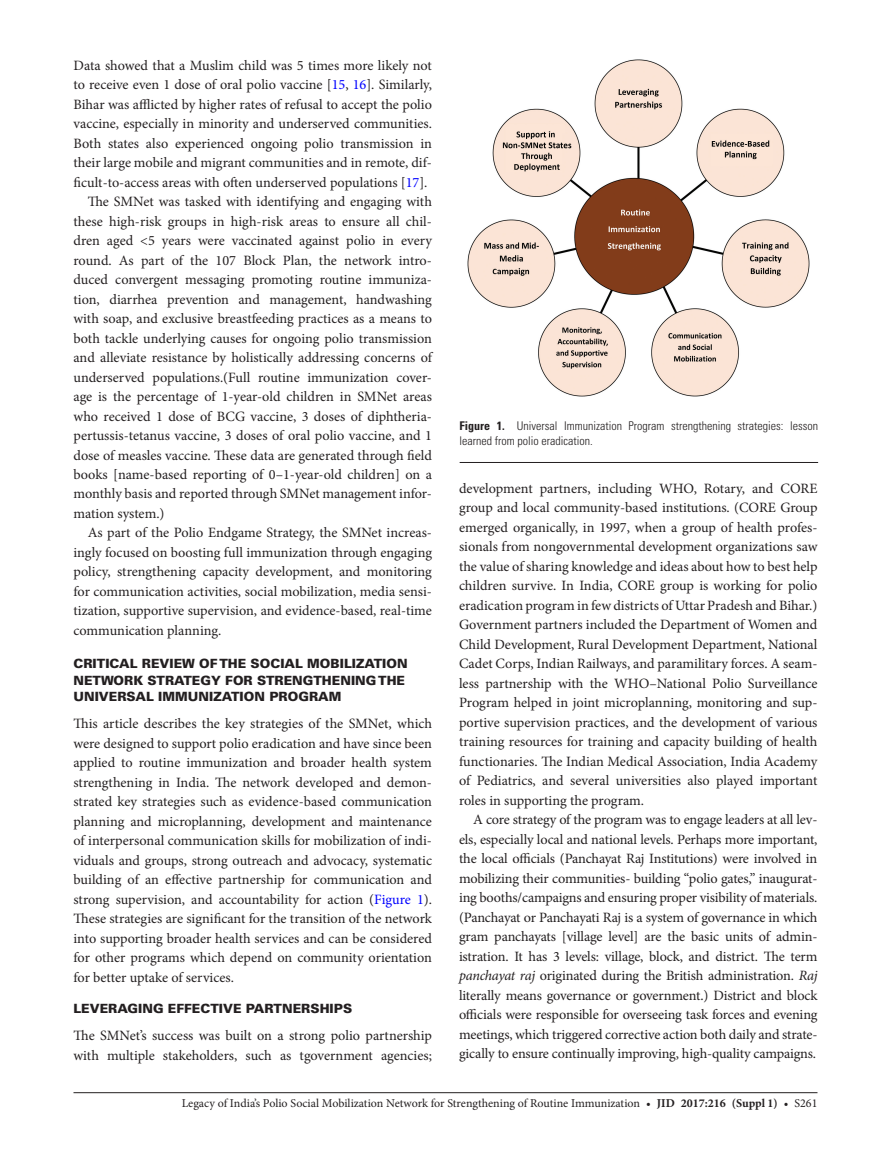
<style>
.page{position:relative;width:891px;height:1174px;background:#fff}
.page>*{position:absolute;margin:0;border:0;box-sizing:border-box;transform-origin:0 0}
.t1{font:14.25px/19.5px "Minion Pro";color:#231f20;text-align:justify}
.t2{font:900 12.75px/16.5px "Univers LT Std";color:#231f20}
.t3{font:12px "Minion Pro";color:#231f20}
.t4{font:300 condensed 12px/15px "Univers LT Std";color:#231f20}
.s1{color:#00f}
.s2{font-weight:700}
.s3{font-style:italic}
</style>
<div class="page">
<hr style="left:73px;top:1092px;width:744px;height:1px;background:#231f20">
<hr style="left:460px;top:462px;width:358px;height:1px;background:#231f20">
<img style="left:468px;top:59px;width:342px;height:338px">
<p class="t1" style="left:73px;top:55px;width:360px">Data showed that a Muslim child was 5 times more likely not</p>
<p class="t1" style="left:73px;top:75px;width:360px">to receive even 1 dose of oral polio vaccine [<span class="s1">15</span>, <span class="s1">16</span>]. Similarly,</p>
<p class="t1" style="left:73px;top:94px;width:360px">Bihar was afflicted by higher rates of refusal to accept the polio</p>
<p class="t1" style="left:73px;top:114px;width:360px">vaccine, especially in minority and underserved communities.</p>
<p class="t1" style="left:73px;top:133px;width:360px">Both states also experienced ongoing polio transmission in</p>
<p class="t1" style="left:73px;top:153px;width:360px">their large mobile and migrant communities and in remote, dif-</p>
<p class="t1" style="left:73px;top:172px;width:356px">ficult-to-access areas with often underserved populations [<span class="s1">17</span>].</p>
<p class="t1" style="left:88px;top:192px;width:346px">The SMNet was tasked with identifying and engaging with</p>
<p class="t1" style="left:73px;top:211px;width:360px">these high-risk groups in high-risk areas to ensure all chil-</p>
<p class="t1" style="left:73px;top:231px;width:360px">dren aged &lt;5 years were vaccinated against polio in every</p>
<p class="t1" style="left:73px;top:250px;width:360px">round. As part of the 107 Block Plan, the network intro-</p>
<p class="t1" style="left:73px;top:270px;width:360px">duced convergent messaging promoting routine immuniza-</p>
<p class="t1" style="left:73px;top:289px;width:360px">tion, diarrhea prevention and management, handwashing</p>
<p class="t1" style="left:73px;top:309px;width:360px">with soap, and exclusive breastfeeding practices as a means to</p>
<p class="t1" style="left:73px;top:328px;width:360px">both tackle underlying causes for ongoing polio transmission</p>
<p class="t1" style="left:73px;top:348px;width:360px">and alleviate resistance by holistically addressing concerns of</p>
<p class="t1" style="left:73px;top:367px;width:360px">underserved populations.(Full routine immunization cover-</p>
<p class="t1" style="left:73px;top:387px;width:360px">age is the percentage of 1-year-old children in SMNet areas</p>
<p class="t1" style="left:73px;top:406px;width:360px">who received 1 dose of BCG vaccine, 3 doses of diphtheria-</p>
<p class="t1" style="left:73px;top:426px;width:360px">pertussis-tetanus vaccine, 3 doses of oral polio vaccine, and 1</p>
<p class="t1" style="left:73px;top:445px;width:360px">dose of measles vaccine. These data are generated through field</p>
<p class="t1" style="left:73px;top:465px;width:360px">books [name-based reporting of 0–1-year-old children] on a</p>
<p class="t1" style="left:73px;top:484px;width:360px">monthly basis and reported through SMNet management infor-</p>
<p class="t1" style="left:73px;top:504px;width:93px">mation system.)</p>
<p class="t1" style="left:88px;top:523px;width:346px">As part of the Polio Endgame Strategy, the SMNet increas-</p>
<p class="t1" style="left:73px;top:543px;width:360px">ingly focused on boosting full immunization through engaging</p>
<p class="t1" style="left:73px;top:562px;width:360px">policy, strengthening capacity development, and monitoring</p>
<p class="t1" style="left:73px;top:582px;width:360px">for communication activities, social mobilization, media sensi-</p>
<p class="t1" style="left:73px;top:601px;width:360px">tization, supportive supervision, and evidence-based, real-time</p>
<p class="t1" style="left:73px;top:621px;width:149px">communication planning.</p>
<p class="t2" style="left:73px;top:655px;width:336px">CRITICAL REVIEW OF THE SOCIAL MOBILIZATION<br>NETWORK STRATEGY FOR STRENGTHENING THE<br>UNIVERSAL IMMUNIZATION PROGRAM</p>
<p class="t1" style="left:73px;top:714px;width:360px">This article describes the key strategies of the SMNet, which were designed to support polio eradication and have since been applied to routine immunization and broader health system strengthening in India. The network developed and demon&shy;strated key strategies such as evidence-based communication planning and microplanning, development and maintenance of interpersonal communication skills for mobilization of indi&shy;viduals and groups, strong outreach and advocacy, systematic building of an effective partnership for communication and strong supervision, and accountability for action (<span class="s1">Figure 1</span>).<br>These strategies are significant for the transition of the network into supporting broader health services and can be considered for other programs which depend on community orientation for better uptake of services.</p>
<p class="t2" style="left:73px;top:1000px;width:280px">LEVERAGING EFFECTIVE PARTNERSHIPS</p>
<p class="t1" style="left:73px;top:1026px;width:360px">The SMNet’s success was built on a strong polio partnership with multiple stakeholders, such as tgovernment agencies;</p>
<p class="t4" style="left:460px;top:418px;width:360px"><span class="s2">Figure 1.</span> Universal Immunization Program strengthening strategies: lesson learned from polio eradication.</p>
<p class="t1" style="left:459px;top:478px;width:360px">development partners, including WHO, Rotary, and CORE group and local community-based institutions. (CORE Group emerged organically, in 1997, when a group of health profes&shy;sionals from nongovernmental development organizations saw the value of sharing knowledge and ideas about how to best help children survive. In India, CORE group is working for polio eradication program in few districts of Uttar Pradesh and Bihar.)<br>Government partners included the Department of Women and Child Development, Rural Development Department, National Cadet Corps, Indian Railways, and paramilitary forces. A seam&shy;less partnership with the WHO–National Polio Surveillance Program helped in joint microplanning, monitoring and sup&shy;portive supervision practices, and the development of various training resources for training and capacity building of health functionaries. The Indian Medical Association, India Academy of Pediatrics, and several universities also played important roles in supporting the program.</p>
<p class="t1" style="left:459px;top:810px;width:360px;text-indent:14px">A core strategy of the program was to engage leaders at all lev&shy;els, especially local and national levels. Perhaps more important, the local officials (Panchayat Raj Institutions) were involved in mobilizing their communities- building “polio gates,” inaugurat&shy;ing booths/campaigns and ensuring proper visibility of materials. (Panchayat or Panchayati Raj is a system of governance in which gram panchayats [village level] are the basic units of admin&shy;istration. It has 3 levels: village, block, and district. The term <span class="s3">panchayat raj</span> originated during the British administration. <span class="s3">Raj </span>literally means governance or government.) District and block officials were responsible for overseeing task forces and evening meetings, which triggered corrective action both daily and strate&shy;gically to ensure continually improving, high-quality campaigns.</p>
<p class="t3" style="left:182px;top:1095px;width:637px">Legacy of India’s Polio Social Mobilization Network for Strengthening of Routine Immunization • <span class="s2">JID 2017:216 (Suppl 1)</span> • S261</p>
</div>
